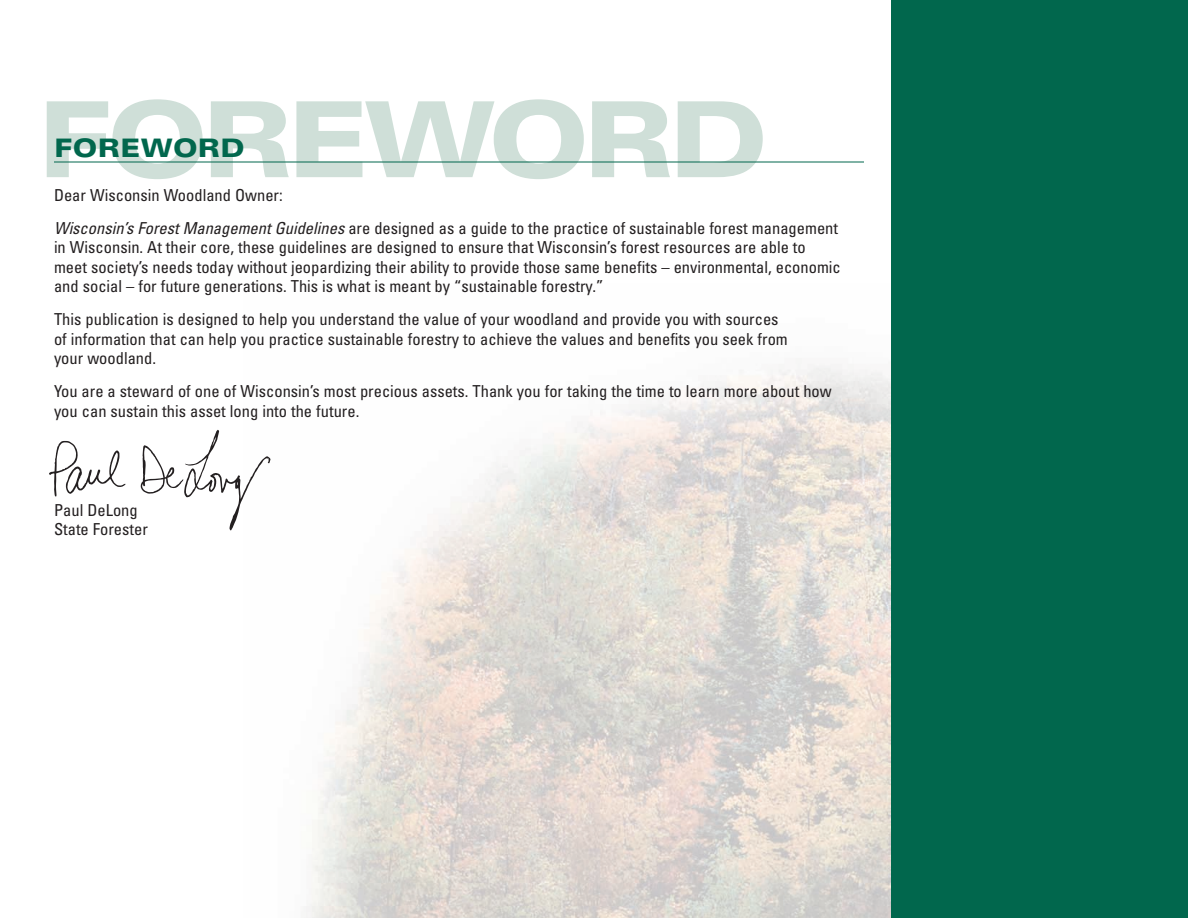
<style>
.page{position:relative;width:1188px;height:918px;background:#fff}
.page>*{position:absolute;margin:0;border:0;box-sizing:border-box;transform-origin:0 0}
.t1{font:900 expanded 105px "Univers";letter-spacing:-.075em;color:#cfdfd8}
.t2{font:900 expanded 25.5px "Univers";color:#01674d}
.t3{font:condensed 16.5px/19.5px "Univers";color:#231f20}
.s1{font-style:italic}
</style>
<div class="page">
<img style="left:270px;top:364px;width:621px;height:554px">
<div style="left:891px;top:0;width:297px;height:918px;background:#01674d"></div>
<hr style="left:54px;top:162px;width:810px;height:1px;background:#01674d">
<svg style="left:49px;top:441px;width:77px;height:55px"></svg>
<svg style="left:140px;top:430px;width:130px;height:100px"></svg>
<h1 class="t1" style="left:37px;top:101px;width:733px">FOREWORD</h1>
<h2 class="t2" style="left:54px;top:139px;width:192px">FOREWORD</h2>
<p class="t3" style="left:54px;top:180px;width:786px;line-height:33px">Dear Wisconsin Woodland Owner:<br><span class="s1">Wisconsin’s Forest Management Guidelines</span> are designed as a guide to the practice of sustainable forest management</p>
<p class="t3" style="left:54px;top:239px;width:788px">in Wisconsin. At their core, these guidelines are designed to ensure that Wisconsin’s forest resources are able to meet society’s needs today without jeopardizing their ability to provide those same benefits – environmental, economic and social – for future generations. This is what is meant by “sustainable forestry.”</p>
<p class="t3" style="left:54px;top:311px;width:735px">This publication is designed to help you understand the value of your woodland and provide you with sources of information that can help you practice sustainable forestry to achieve the values and benefits you seek from your woodland.</p>
<p class="t3" style="left:54px;top:383px;width:779px">You are a steward of one of Wisconsin’s most precious assets. Thank you for taking the time to learn more about how you can sustain this asset long into the future.</p>
<p class="t3" style="left:54px;top:502px;width:95px">Paul DeLong<br>State Forester</p>
</div>
